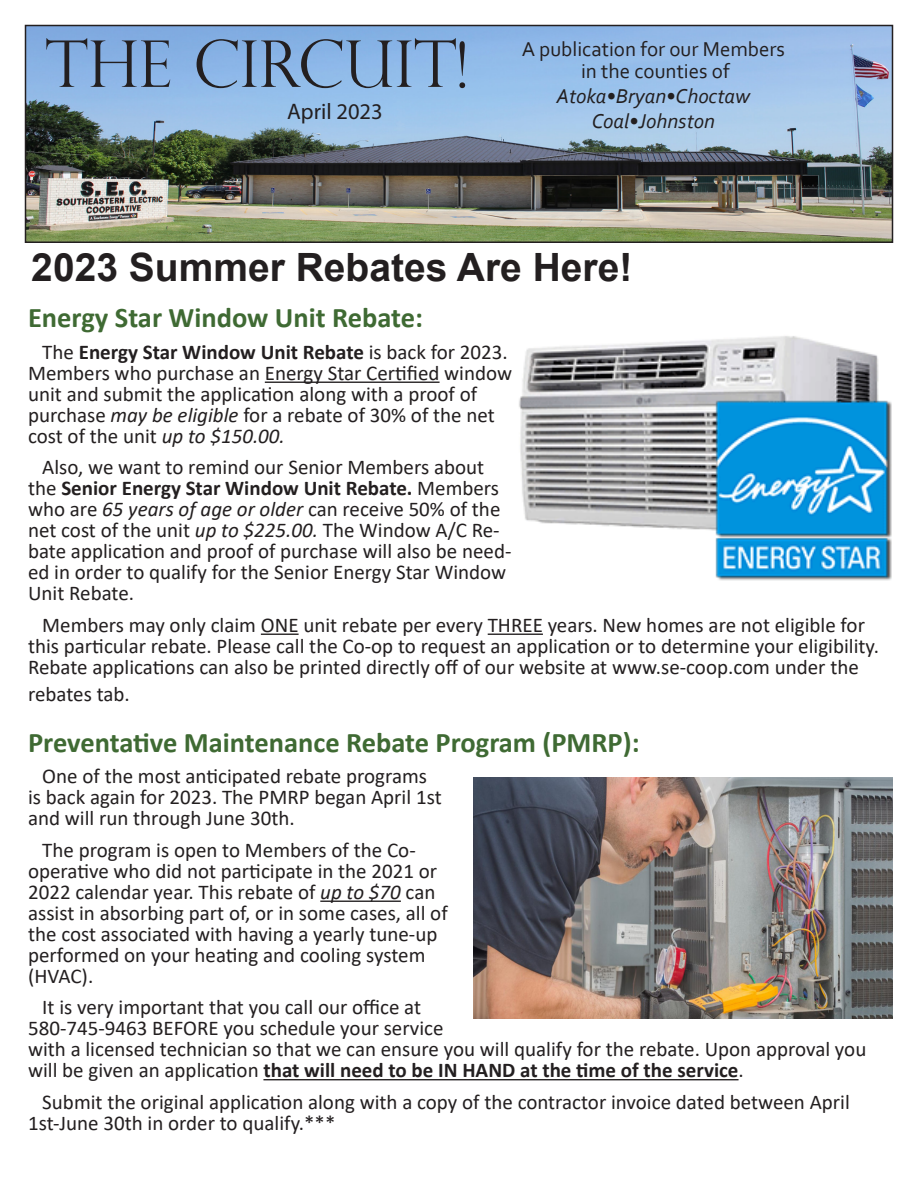
<style>
.page{position:relative;width:918px;height:1188px;background:#fff}
.page>*{position:absolute;margin:0;border:0;box-sizing:border-box;transform-origin:0 0}
.t1{font:300 64.5px "Perpetua Titling";color:#231f20}
.t2{font:700 39px "Arial";color:#231f20}
.t3{font:700 28.5px "Calibri";color:#3f6a33}
.t4{font:22.5px "Myriad Pro";color:#231f20}
.t5{font:21px/21px "Calibri";color:#231f20}
.t6{font:21px "Corbel";color:#231f20}
.t7{font:italic 21px "Corbel";color:#231f20}
.s1{font-weight:700}
.s2{font-style:italic}
</style>
<div class="page">
<img style="left:28px;top:28px;width:862px;height:212px">
<div style="left:25px;top:25px;width:868px;height:218px;border:2px solid #231f20"></div>
<hr style="left:265px;top:382px;width:175px;height:1px;background:#231f20">
<hr style="left:261px;top:634px;width:38px;height:1px;background:#231f20">
<hr style="left:488px;top:634px;width:55px;height:1px;background:#231f20">
<hr style="left:320px;top:901px;width:81px;height:1px;background:#231f20">
<hr style="left:263px;top:1079px;width:476px;height:1px;background:#231f20">
<img style="left:473px;top:778px;width:419px;height:240px">
<img style="left:519px;top:336px;width:372px;height:245px">
<p class="t1" style="left:45px;top:25px;width:424px">THE CIRCUIT!</p>
<p class="t6" style="left:522px;top:36px;width:265px">A publication for our Members</p>
<p class="t6" style="left:581px;top:58px;width:150px">in the counties of</p>
<p class="t7" style="left:557px;top:83px;width:195px">Atoka•Bryan•Choctaw</p>
<p class="t7" style="left:592px;top:108px;width:125px">Coal•Johnston</p>
<p class="t4" style="left:287px;top:98px;width:97px">April 2023</p>
<p class="t2" style="left:31px;top:240px;width:603px">2023 Summer Rebates Are Here!</p>
<p class="t3" style="left:28px;top:298px;width:396px">Energy Star Window Unit Rebate:</p>
<p class="t5" style="left:28px;top:341px;width:486px;text-indent:14px">The <span class="s1">Energy Star Window Unit Rebate</span> is back for 2023.<br>Members who purchase an Energy Star Certified window unit and submit the application along with a proof of purchase <span class="s2">may be eligible</span> for a rebate of 30% of the net cost of the unit <span class="s2">up to $150.00.</span></p>
<p class="t5" style="left:28px;top:456px;width:485px;text-indent:14px">Also, we want to remind our Senior Members about the <span class="s1">Senior Energy Star Window Unit Rebate.</span> Members who are <span class="s2">65 years of age or older</span> can receive 50% of the net cost of the unit <span class="s2">up to $225.00.</span> The Window A/C Re&shy;bate application and proof of purchase will also be need&shy;ed in order to qualify for the Senior Energy Star Window Unit Rebate.</p>
<p class="t5" style="left:28px;top:614px;width:852px;text-indent:14px">Members may only claim ONE unit rebate per every THREE years. New homes are not eligible for this particular rebate. Please call the Co-op to request an application or to determine your eligibility.<br>Rebate applications can also be printed directly off of our website at www.se-coop.com under the</p>
<p class="t5" style="left:28px;top:683px;width:103px">rebates tab.</p>
<p class="t3" style="left:28px;top:722px;width:613px">Preventative Maintenance Rebate Program (PMRP):</p>
<p class="t5" style="left:28px;top:765px;width:415px;text-indent:14px">One of the most anticipated rebate programs is back again for 2023. The PMRP began April 1st and will run through June 30th.</p>
<p class="t5" style="left:28px;top:839px;width:421px;text-indent:14px">The program is open to Members of the Co&shy;operative who did not participate in the 2021 or 2022 calendar year. This rebate of <span class="s2">up to $70</span> can assist in absorbing part of, or in some cases, all of the cost associated with having a yearly tune-up performed on your heating and cooling system (HVAC).</p>
<p class="t5" style="left:28px;top:996px;width:840px;text-indent:14px">It is very important that you call our office at<br>580-745-9463 BEFORE you schedule your service<br>with a licensed technician so that we can ensure you will qualify for the rebate. Upon approval you will be given an application <span class="s1">that will need to be IN HAND at the time of the service</span>.</p>
<p class="t5" style="left:28px;top:1091px;width:823px;text-indent:14px">Submit the original application along with a copy of the contractor invoice dated between April<br>1st-June 30th in order to qualify.***</p>
</div>
